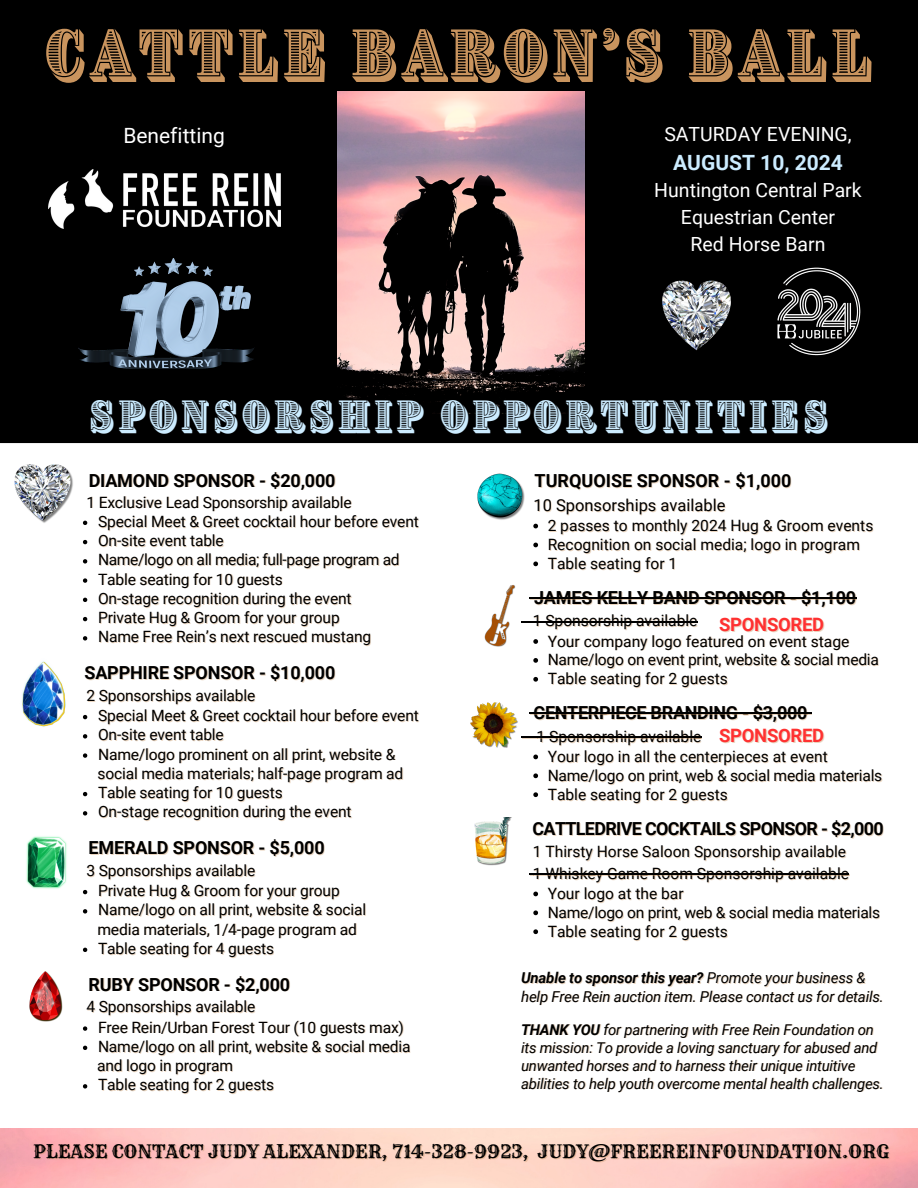
<style>
.page{position:relative;width:918px;height:1188px;background:#fff}
.page>*{position:absolute;margin:0;border:0;box-sizing:border-box;transform-origin:0 0}
.t1{font:56.1px "Brim Narrow Combined 3";letter-spacing:.055em;color:#c9945e}
.t2{font:34.95px "Brim Narrow Combined 3";letter-spacing:.09em;color:#ccecff}
.t3{font:700 21px "Roboto";color:#ccecff}
.t4{font:21px "Roboto";color:#fff}
.t5{font:19.5px/27px "Roboto";color:#fff;text-align:center}
.t6{font:700 18.45px "Roboto";letter-spacing:-.015em;color:#ff3131}
.t7{font:18.3px "Rye";letter-spacing:-.005em;color:#000}
.t8{font:700 18px "Roboto";letter-spacing:-.01em;color:#000}
.t9{font:700 18px "Roboto";letter-spacing:-.04em;color:#000}
.t10{font:16.5px "Roboto";color:#000}
.t11{font:15.6px/19.4px "Roboto";letter-spacing:-.01em;color:#000}
.t12{font:italic 15px/18.1px "Roboto";letter-spacing:-.015em;color:#000}
.t13{font:italic 14.85px/18px "Roboto";letter-spacing:-.015em;color:#000}
.s1{color:rgb(201 148 94/.4)}
.s2{font-weight:700}
</style>
<div class="page">
<div style="left:0;top:0;width:918px;height:443px;background:#000"></div>
<img style="left:79px;top:258px;width:175px;height:111px">
<img style="left:49px;top:170px;width:231px;height:58px">
<img style="left:337px;top:92px;width:248px;height:322px">
<img style="left:22px;top:661px;width:44px;height:66px">
<img style="left:471px;top:702px;width:47px;height:46px">
<img style="left:474px;top:818px;width:37px;height:48px">
<img style="left:477px;top:473px;width:48px;height:47px">
<img style="left:484px;top:585px;width:32px;height:62px">
<img style="left:26px;top:836px;width:41px;height:53px">
<img style="left:30px;top:971px;width:32px;height:51px">
<img style="left:637px;top:262px;width:120px;height:105px">
<img style="left:14px;top:464px;width:74px;height:60px">
<img style="left:759px;top:255px;width:114px;height:113px">
<svg style="left:83px;top:521px;width:4px;height:4px"></svg>
<svg style="left:83px;top:540px;width:4px;height:4px"></svg>
<svg style="left:83px;top:559px;width:4px;height:5px"></svg>
<svg style="left:83px;top:578px;width:4px;height:5px"></svg>
<svg style="left:83px;top:598px;width:4px;height:4px"></svg>
<svg style="left:83px;top:617px;width:4px;height:4px"></svg>
<svg style="left:83px;top:636px;width:4px;height:5px"></svg>
<svg style="left:83px;top:715px;width:4px;height:4px"></svg>
<svg style="left:83px;top:734px;width:4px;height:5px"></svg>
<svg style="left:83px;top:753px;width:4px;height:5px"></svg>
<svg style="left:83px;top:792px;width:4px;height:4px"></svg>
<svg style="left:83px;top:811px;width:4px;height:5px"></svg>
<svg style="left:83px;top:890px;width:4px;height:4px"></svg>
<svg style="left:83px;top:909px;width:4px;height:5px"></svg>
<svg style="left:83px;top:948px;width:4px;height:4px"></svg>
<svg style="left:83px;top:1026px;width:4px;height:5px"></svg>
<svg style="left:83px;top:1046px;width:4px;height:4px"></svg>
<svg style="left:83px;top:1084px;width:4px;height:5px"></svg>
<svg style="left:533px;top:524px;width:5px;height:4px"></svg>
<svg style="left:533px;top:543px;width:5px;height:4px"></svg>
<svg style="left:533px;top:562px;width:5px;height:4px"></svg>
<hr style="left:534px;top:597px;width:114px;height:2px;background:#000">
<hr style="left:649px;top:598px;width:208px;height:1px;background:#000">
<hr style="left:648px;top:597px;width:208px;height:2px;background:#000">
<svg style="left:521px;top:621px;width:13px;height:2px"></svg>
<hr style="left:534px;top:622px;width:164px;height:1px;background:#000">
<hr style="left:533px;top:621px;width:165px;height:1px;background:#000">
<svg style="left:533px;top:639px;width:5px;height:5px"></svg>
<svg style="left:533px;top:658px;width:5px;height:5px"></svg>
<svg style="left:533px;top:677px;width:5px;height:5px"></svg>
<hr style="left:534px;top:714px;width:274px;height:1px;background:#e9d4be">
<hr style="left:534px;top:713px;width:273px;height:1px;background:#000">
<svg style="left:521px;top:736px;width:16px;height:2px"></svg>
<hr style="left:537px;top:737px;width:165px;height:1px;background:#000">
<hr style="left:537px;top:736px;width:164px;height:2px;background:#000">
<svg style="left:533px;top:755px;width:5px;height:4px"></svg>
<svg style="left:533px;top:773px;width:5px;height:5px"></svg>
<svg style="left:533px;top:792px;width:5px;height:5px"></svg>
<svg style="left:529px;top:873px;width:5px;height:3px"></svg>
<hr style="left:534px;top:874px;width:316px;height:2px;background:#e9d4be">
<hr style="left:533px;top:873px;width:316px;height:2px;background:#000">
<svg style="left:533px;top:892px;width:5px;height:4px"></svg>
<svg style="left:533px;top:910px;width:5px;height:5px"></svg>
<svg style="left:533px;top:929px;width:5px;height:5px"></svg>
<p class="t1" style="left:45px;top:14px;width:829px">CATTLE BARON’S BALL</p>
<p class="t4" style="left:123px;top:123px;width:103px">Benefitting</p>
<h4 class="t5" style="left:664px;top:120px;width:189px">SATURDAY EVENING,</h4>
<h4 class="t3" style="left:673px;top:150px;width:171px">AUGUST 10, 2024</h4>
<h4 class="t5" style="left:654px;top:177px;width:209px">Huntington Central Park<br>Equestrian Center<br>Red Horse Barn</h4>
<h2 class="t2" style="left:89px;top:391px;width:742px">SPONSORSHIP OPPORTUNITIES</h2>
<p class="t8" style="left:89px;top:470px;width:248px">DIAMOND SPONSOR - $20,000</p>
<p class="t11" style="left:98px;top:493px;width:322px;text-indent:-12px">1 Exclusive Lead Sponsorship available<br>Special Meet &amp; Greet cocktail hour before event On-site event table<br>Name/logo on all media; full-page program ad Table seating for 10 guests<br>On-stage recognition during the event<br>Private Hug &amp; Groom for your group<br>Name Free Rein’s next rescued mustang</p>
<p class="t8" style="left:84px;top:662px;width:252px">SAPPHIRE SPONSOR - $10,000</p>
<p class="t11" style="left:97px;top:686px;width:324px;text-indent:-11px">2 Sponsorships available<br>Special Meet &amp; Greet cocktail hour before <span class="s1">event </span>On-site event table<br>Name/logo prominent on all print, website &amp; social media materials; half-page program ad Table seating for 10 guests<br>On-stage recognition during the event</p>
<p class="t8" style="left:89px;top:837px;width:238px">EMERALD SPONSOR - $5,000</p>
<p class="t11" style="left:97px;top:861px;width:270px;text-indent:-10px"><span class="s1">3</span> Sponsorships available<br>Private Hug &amp; Groom for your group<br>Name/logo on all print, website &amp; social media materials, 1/4-page program ad<br>Table seating for 4 guests</p>
<p class="t8" style="left:89px;top:974px;width:202px"><span class="s1">RUBY</span> SPONSOR - $2,000</p>
<p class="t11" style="left:97px;top:997px;width:315px;text-indent:-11px">4 Sponsorships available<br>Free Rein/Urban Forest Tour (10 guests max)<br>Name/logo on all print, website &amp; social media and logo in program<br>Table seating for 2 guests</p>
<p class="t8" style="left:535px;top:471px;width:258px">TURQUOISE SPONSOR - $1,000</p>
<p class="t10" style="left:534px;top:496px;width:193px"><span class="s1">10</span> Sponsorships available</p>
<p class="t11" style="left:548px;top:516px;width:327px;line-height:18.9px">2 passes to monthly 2024 Hug &amp; Groom events<br>Recognition on social media; logo in program<br>Table seating for 1</p>
<p class="t8" style="left:534px;top:587px;width:324px">JAMES KELLY BAND SPONSOR - $1,100</p>
<p class="t11" style="left:548px;top:611px;width:333px;text-indent:-15px">1 Sponsorship available<br>Your company logo featured on event stage Name/logo on event print, website &amp; social media Table seating for 2 guests</p>
<p class="t8" style="left:534px;top:703px;width:275px">CENTERPIECE BRANDING - $3,000</p>
<p class="t11" style="left:548px;top:727px;width:336px;text-indent:-11px">1 Sponsorship available<br>Your logo in all the centerpieces at event Name/logo on print, web &amp; social media materials Table seating for 2 guests</p>
<p class="t9" style="left:533px;top:818px;width:353px">CATTLEDRIVE COCKTAILS SPONSOR - $2,000</p>
<p class="t11" style="left:533px;top:842px;width:315px">1 Thirsty Horse Saloon Sponsorship available</p>
<p class="t11" style="left:533px;top:864px;width:318px">1 Whiskey Game Room Sponsorship available</p>
<p class="t11" style="left:548px;top:884px;width:137px">Your logo at the bar</p>
<p class="t11" style="left:548px;top:903px;width:334px">Name/logo on print, web &amp; social media materials</p>
<p class="t11" style="left:548px;top:922px;width:182px">Table seating for 2 guests</p>
<p class="t12" style="left:521px;top:969px;width:364px"><span class="s2">Unable to sponsor this year?</span> Promote your business &amp; help Free Rein auction item. Please contact us for details.</p>
<p class="t6" style="left:719px;top:614px;width:107px">SPONSORED</p>
<p class="t6" style="left:719px;top:725px;width:107px">SPONSORED</p>
<p class="t13" style="left:521px;top:1020px;width:354px"><span class="s2">THANK YOU</span> for partnering with Free Rein Foundation on</p>
<h5 class="t13" style="left:521px;top:1038px;width:364px">its mission: To provide a loving sanctuary for abused and unwanted horses and to harness their unique intuitive abilities to help youth overcome mental health challenges.</h5>
<p class="t7" style="left:33px;top:1140px;width:857px">PLEASE CONTACT JUDY ALEXANDER, 714-328-9923, JUDY@FREEREINFOUNDATION.ORG</p>
</div>
